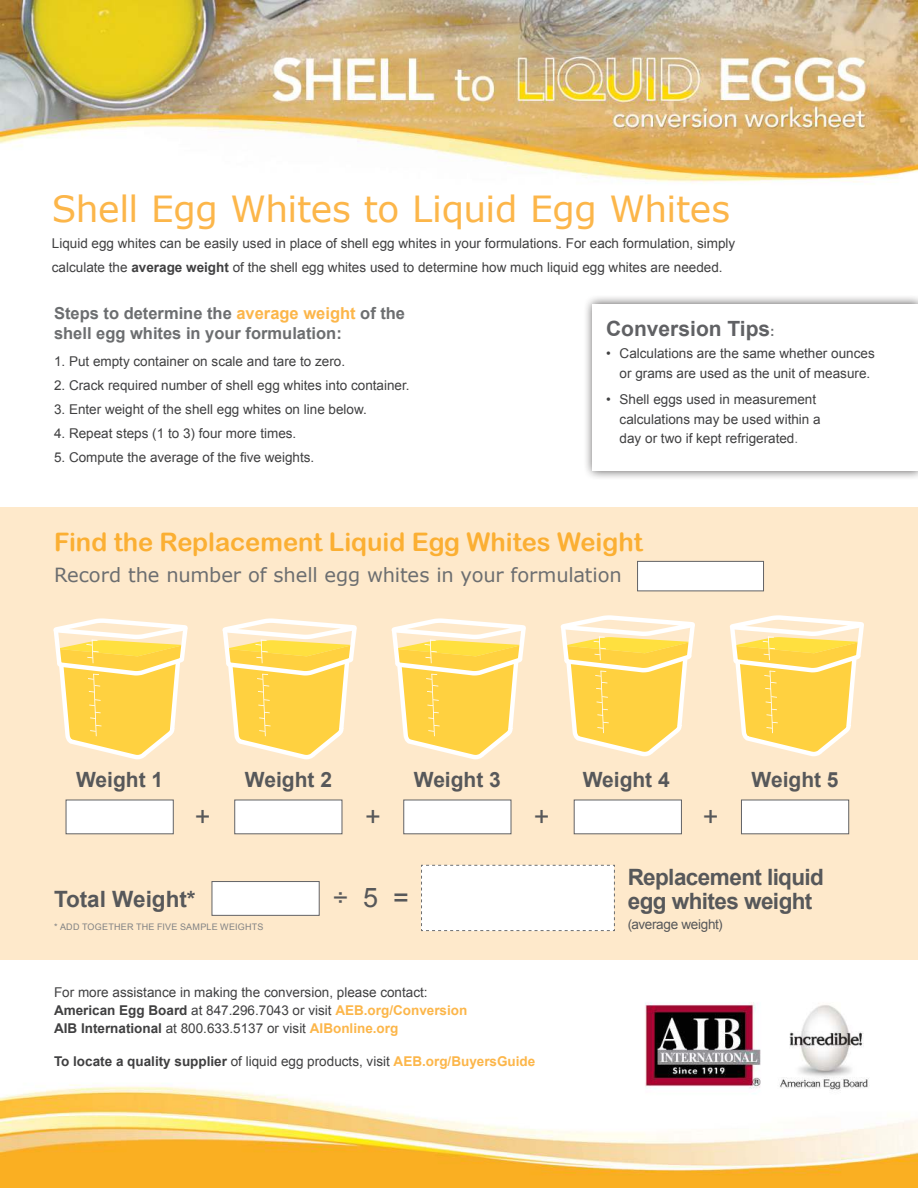
<style>
.page{position:relative;width:918px;height:1188px;background:#fff}
.page>*{position:absolute;margin:0;border:0;box-sizing:border-box;transform-origin:0 0}
.t1{font:36px "Verdana";letter-spacing:-.015em;color:#fcb64a}
.t2{font:27px "Arial";color:#57585a}
.t3{font:25.5px "Arial Rounded MT Bold";color:#fbaf33}
.t4{font:700 22.5px/24px "Arial";letter-spacing:-.025em;color:#57585a}
.t5{font:700 22.5px "Arial";color:#57585a}
.t6{font:700 21px "Arial";color:#57585a}
.t7{font:700 21px "Arial";color:#606164}
.t8{font:19.5px "Verdana";letter-spacing:-.01em;color:#6c6e70}
.t9{font:700 16.5px/19.8px "Arial";color:#6c6e70}
.t10{font:13.5px/19.5px "Arial";color:#404041}
.t11{font:13.5px "Arial";letter-spacing:-.02em;color:#57585a}
.t12{font:9px "Arial";letter-spacing:.025em;color:#808284}
.s1{font-weight:700}
.s2{color:#fcb64a}
.s3{font-size:13.5px;color:#6c6e70}
.s4{color:#6c6e70}
.s5{font-weight:700;color:#fcb64a}
</style>
<div class="page">
<img style="left:0;top:0;width:918px;height:1188px">
<div style="left:0;top:508px;width:918px;height:452px;background:#fee9cb"></div>
<div style="left:66px;top:800px;width:108px;height:34px;background:#fff;border:1px solid #626366"></div>
<div style="left:212px;top:881px;width:108px;height:35px;background:#fff;border:1px solid #626366"></div>
<div style="left:421px;top:865px;width:194px;height:66px;background:#fff"></div>
<div style="left:234px;top:800px;width:108px;height:34px;background:#fff;border:1px solid #626366"></div>
<div style="left:403px;top:800px;width:108px;height:34px;background:#fff;border:1px solid #626366"></div>
<div style="left:574px;top:800px;width:108px;height:34px;background:#fff;border:1px solid #626366"></div>
<div style="left:637px;top:561px;width:127px;height:30px;background:#fff;border:1px solid #626366"></div>
<div style="left:741px;top:800px;width:108px;height:34px;background:#fff;border:1px solid #626366"></div>
<div style="left:583px;top:295px;width:335px;height:186px;background:#221f1f;opacity:.75"></div>
<div style="left:593px;top:305px;width:325px;height:166px;background:#fff"></div>
<svg style="left:561px;top:615px;width:134px;height:141px"></svg>
<svg style="left:730px;top:615px;width:134px;height:141px"></svg>
<svg style="left:392px;top:618px;width:134px;height:141px"></svg>
<svg style="left:223px;top:618px;width:134px;height:141px"></svg>
<svg style="left:53px;top:618px;width:135px;height:141px"></svg>
<h1 class="t1" style="left:52px;top:195px;width:680px">Shell Egg Whites to Liquid Egg Whites</h1>
<p class="t10" style="left:52px;top:232px;width:685px;line-height:24px">Liquid egg whites can be easily used in place of shell egg whites in your formulations. For each formulation, simply calculate the <span class="s1">average weight</span> of the shell egg whites used to determine how much liquid egg whites are needed.</p>
<p class="t9" style="left:54px;top:305px;width:353px">Steps to determine the <span class="s2">average weight</span> of the shell egg whites in your formulation:</p>
<p class="t10" style="left:54px;top:352px;width:293px">1. Put empty container on scale and tare to zero.</p>
<p class="t10" style="left:54px;top:376px;width:357px">2. Crack required number of shell egg whites into container.</p>
<p class="t10" style="left:54px;top:400px;width:314px">3. Enter weight of the shell egg whites on line below.</p>
<p class="t10" style="left:54px;top:424px;width:244px">4. Repeat steps (1 to 3) four more times.</p>
<p class="t10" style="left:54px;top:447px;width:262px">5. Compute the average of the five weights.</p>
<h3 class="t7" style="left:606px;top:321px;width:170px">Conversion Tips<span class="s3">:</span></h3>
<p class="t10" style="left:620px;top:345px;width:257px;text-indent:-14px">• Calculations are the same whether ounces or grams are used as the unit of measure.</p>
<p class="t10" style="left:620px;top:391px;width:203px;text-indent:-14px">• Shell eggs used in measurement calculations may be used within a day or two if kept refrigerated<span class="s4">.</span></p>
<h3 class="t3" style="left:54px;top:532px;width:590px">Find the Replacement Liquid Egg Whites Weight</h3>
<h3 class="t8" style="left:54px;top:567px;width:569px">Record the number of shell egg whites in your formulation</h3>
<h3 class="t6" style="left:76px;top:772px;width:89px">Weight 1</h3>
<h3 class="t6" style="left:245px;top:772px;width:89px">Weight 2</h3>
<h3 class="t6" style="left:414px;top:772px;width:89px">Weight 3</h3>
<h3 class="t6" style="left:583px;top:772px;width:89px">Weight 4</h3>
<h3 class="t6" style="left:752px;top:772px;width:89px">Weight 5</h3>
<h2 class="t2" style="left:195px;top:806px;width:17px">+</h2>
<h2 class="t2" style="left:365px;top:806px;width:17px">+</h2>
<h2 class="t2" style="left:534px;top:806px;width:17px">+</h2>
<h2 class="t2" style="left:703px;top:806px;width:17px">+</h2>
<h3 class="t5" style="left:54px;top:891px;width:143px">Total Weight*</h3>
<h2 class="t2" style="left:333px;top:888px;width:77px">÷ 5 =</h2>
<p class="t12" style="left:54px;top:923px;width:211px">* ADD TOGETHER THE FIVE SAMPLE WEIGHTS</p>
<p class="t10" style="left:54px;top:984px;width:415px;line-height:18px">For more assistance in making the conversion, please contact:<br><span class="s1">American Egg Board</span> at 847.296.7043 or visit <span class="s5">AEB.org/Conversion<br></span><span class="s1">AIB International</span> at 800.633.5137 or visit <span class="s5">AIBonline.org</span></p>
<p class="t10" style="left:54px;top:1052px;width:483px"><span class="s1">To locate a quality supplier</span> of liquid egg products, visit <span class="s5">AEB.org/BuyersGuide</span></p>
<h3 class="t4" style="left:628px;top:867px;width:198px">Replacement liquid egg whites weight</h3>
<p class="t11" style="left:628px;top:919px;width:97px">(average weight)</p>
</div>
